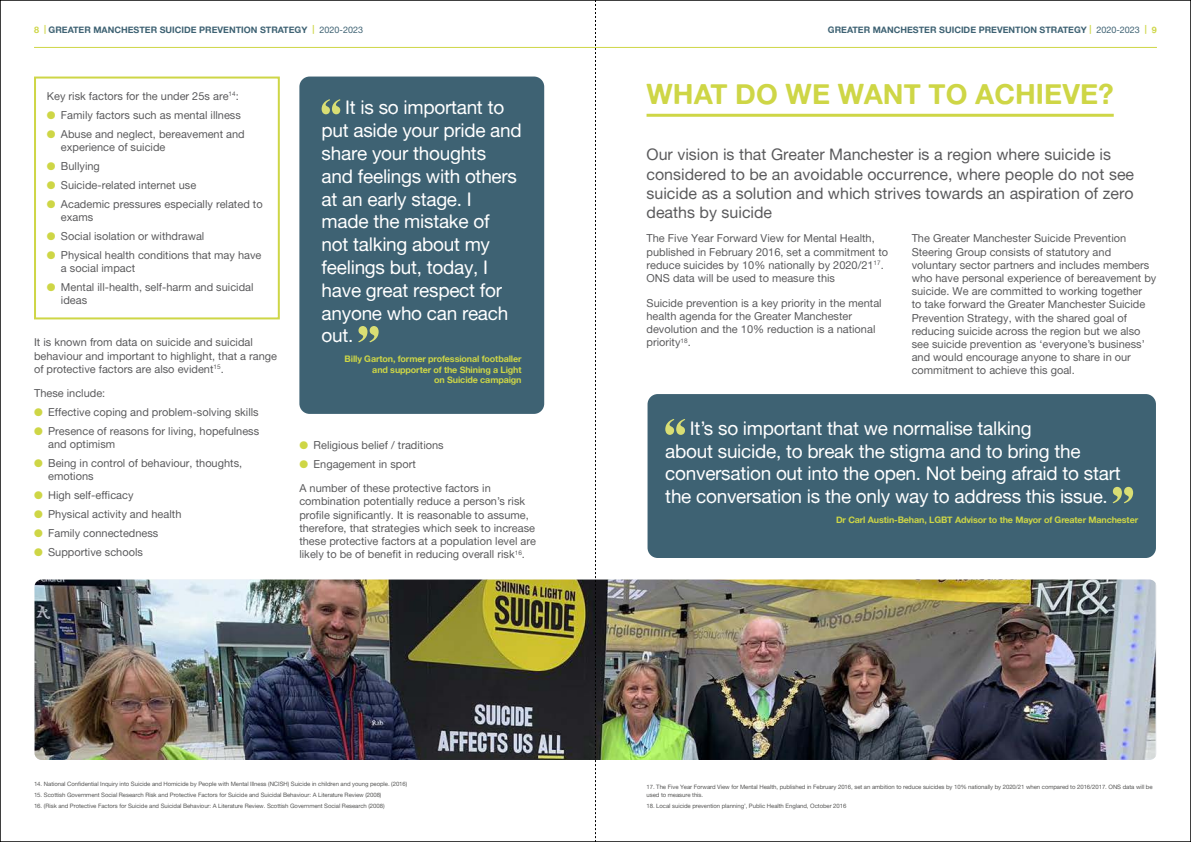
<style>
.page{position:relative;width:1191px;height:842px;background:#fff}
.page>*{position:absolute;margin:0;border:0;box-sizing:border-box;transform-origin:0 0}
.t1{font:28px "Alte Haas Grotesk Bold";color:#ced646}
.t2{font:19px/22.8px "Alte Haas Grotesk";letter-spacing:-.015em;color:#fff}
.t3{font:16px/19.2px "Alte Haas Grotesk";color:#5a5a5c}
.t4{font:11px/13.2px "Alte Haas Grotesk";color:#5a5a5c}
.t5{font:9px/10.8px "Alte Haas Grotesk Bold";letter-spacing:-.015em;color:#ced646;text-align:right}
.t6{font:9px "Alte Haas Grotesk Bold";color:#3e6273}
.t7{font:6px/8px "Alte Haas Grotesk";letter-spacing:-.01em;color:#575756}
.s1{color:#ced646}
.s2{font-family:"Alte Haas Grotesk"}
</style>
<div class="page">
<div style="left:299px;top:77px;width:245px;height:337px;background:#3e6273;border-radius:10px"></div>
<svg style="left:322px;top:99px;width:18px;height:15px"></svg>
<svg style="left:358px;top:326px;width:21px;height:16px"></svg>
<hr style="left:646px;top:114px;width:467px;height:3px;background:#ced646">
<div style="left:647px;top:394px;width:509px;height:164px;background:#3e6273;border-radius:10px"></div>
<svg style="left:665px;top:419px;width:20px;height:16px"></svg>
<svg style="left:1112px;top:487px;width:21px;height:16px"></svg>
<div style="left:34px;top:77px;width:246px;height:242px;border:2px solid #ced646"></div>
<img style="left:35px;top:579px;width:1120px;height:181px">
<hr style="left:595px;top:47px;width:562px;height:1px;background:#ced646">
<hr style="left:34px;top:47px;width:561px;height:1px;background:#ced646">
<svg style="left:595px;top:0;width:1px;height:842px"></svg>
<p class="t6" style="left:34px;top:24px;width:330px"><span class="s1">8 |</span> GREATER MANCHESTER SUICIDE PREVENTION STRATEGY <span class="s1">|</span> <span class="s2">2020-2023</span></p>
<p class="t6" style="left:828px;top:24px;width:330px">GREATER MANCHESTER SUICIDE PREVENTION STRATEGY <span class="s1">|</span> <span class="s2">2020-2023</span> <span class="s1">| 9</span></p>
<p class="t4" style="left:47px;top:89px;width:193px">Key risk factors for the under 25s are<sup>14</sup>:</p>
<p class="t4" style="left:47px;top:108px;width:196px"><span class="s1">●</span> Family factors such as mental illness</p>
<p class="t4" style="left:61px;top:127px;width:185px;text-indent:-14px"><span class="s1">●</span> Abuse and neglect, bereavement and experience of suicide</p>
<p class="t4" style="left:47px;top:159px;width:55px"><span class="s1">●</span> Bullying</p>
<p class="t4" style="left:47px;top:178px;width:151px"><span class="s1">●</span> Suicide-related internet use</p>
<p class="t4" style="left:61px;top:197px;width:203px;text-indent:-14px"><span class="s1">●</span> Academic pressures especially related to exams</p>
<p class="t4" style="left:47px;top:229px;width:159px"><span class="s1">●</span> Social isolation or withdrawal</p>
<p class="t4" style="left:61px;top:248px;width:202px;text-indent:-14px"><span class="s1">●</span> Physical health conditions that may have a social impact</p>
<p class="t4" style="left:61px;top:280px;width:194px;text-indent:-14px"><span class="s1">●</span> Mental ill-health, self-harm and suicidal ideas</p>
<p class="t4" style="left:34px;top:336px;width:245px">It is known from data on suicide and suicidal behaviour and important to highlight, that a range of protective factors are also evident<sup>15</sup>.</p>
<p class="t4" style="left:34px;top:387px;width:73px">These include:</p>
<p class="t4" style="left:34px;top:406px;width:226px"><span class="s1">●</span> Effective coping and problem-solving skills</p>
<p class="t4" style="left:48px;top:424px;width:213px;text-indent:-14px"><span class="s1">●</span> Presence of reasons for living, hopefulness and optimism</p>
<p class="t4" style="left:48px;top:456px;width:195px;text-indent:-14px"><span class="s1">●</span> Being in control of behaviour, thoughts, emotions</p>
<p class="t4" style="left:34px;top:489px;width:101px"><span class="s1">●</span> High self-efficacy</p>
<p class="t4" style="left:34px;top:507px;width:149px"><span class="s1">●</span> Physical activity and health</p>
<p class="t4" style="left:34px;top:526px;width:126px"><span class="s1">●</span> Family connectedness</p>
<p class="t4" style="left:34px;top:545px;width:110px"><span class="s1">●</span> Supportive schools</p>
<h2 class="t2" style="left:322px;top:96px;width:201px;text-indent:24px">It is so important to put aside your pride and share your thoughts and feelings with others at an early stage. I made the mistake of<br>not talking about my feelings but, today, I have great respect for anyone who can reach out.</h2>
<p class="t5" style="left:345px;top:353px;width:178px">Billy Garton, former professional footballer and supporter of the Shining a Light<br>on Suicide campaign</p>
<p class="t4" style="left:299px;top:438px;width:146px"><span class="s1">●</span> Religious belief / traditions</p>
<p class="t4" style="left:299px;top:457px;width:118px"><span class="s1">●</span> Engagement in sport</p>
<p class="t4" style="left:299px;top:482px;width:238px">A number of these protective factors in combination potentially reduce a person’s risk profile significantly. It is reasonable to assume, therefore, that strategies which seek to increase these protective factors at a population level are likely to be of benefit in reducing overall risk<sup>16</sup>.</p>
<p class="t7" style="left:34px;top:780px;width:375px">14. National Confidential Inquiry into Suicide and Homicide by People with Mental Illness (NCISH) Suicide in children and young people. (2016)</p>
<p class="t7" style="left:34px;top:791px;width:349px">15. Scottish Government Social Research Risk and Protective Factors for Suicide and Suicidal Behaviour: A Literature Review (2008)</p>
<p class="t7" style="left:34px;top:802px;width:352px">16. (Risk and Protective Factors for Suicide and Suicidal Behaviour: A Literature Review. Scottish Government Social Research (2008)</p>
<h1 class="t1" style="left:646px;top:77px;width:469px">WHAT DO WE WANT TO ACHIEVE?</h1>
<h3 class="t3" style="left:646px;top:145px;width:489px">Our vision is that Greater Manchester is a region where suicide is considered to be an avoidable occurrence, where people do not see suicide as a solution and which strives towards an aspiration of zero deaths by suicide</h3>
<p class="t4" style="left:646px;top:232px;width:243px">The Five Year Forward View for Mental Health, published in February 2016, set a commitment to reduce suicides by 10% nationally by 2020/21<sup>17</sup>.<br>ONS data will be used to measure this</p>
<p class="t4" style="left:646px;top:296px;width:237px">Suicide prevention is a key priority in the mental health agenda for the Greater Manchester devolution and the 10% reduction is a national priority<sup>18</sup>.</p>
<p class="t4" style="left:911px;top:232px;width:246px">The Greater Manchester Suicide Prevention Steering Group consists of statutory and voluntary sector partners and includes members who have personal experience of bereavement by suicide. We are committed to working together<br>to take forward the Greater Manchester Suicide Prevention Strategy, with the shared goal of reducing suicide across the region but we also see suicide prevention as ‘everyone’s business’ and would encourage anyone to share in our commitment to achieve this goal.</p>
<h2 class="t2" style="left:665px;top:416px;width:457px;text-indent:25px">It’s so important that we normalise talking<br>about suicide, to break the stigma and to bring the conversation out into the open. Not being afraid to start the conversation is the only way to address this issue.</h2>
<p class="t5" style="left:836px;top:514px;width:304px">Dr Carl Austin-Behan, LGBT Advisor to the Mayor of Greater Manchester</p>
<p class="t7" style="left:646px;top:783px;width:507px">17. The Five Year Forward View for Mental Health, published in February 2016, set an ambition to reduce suicides by 10% nationally by 2020/21 when compared to 2016/2017. ONS data will be used to measure this.</p>
<p class="t7" style="left:646px;top:802px;width:201px">18. Local suicide prevention planning’, Public Health England, October 2016</p>
</div>
